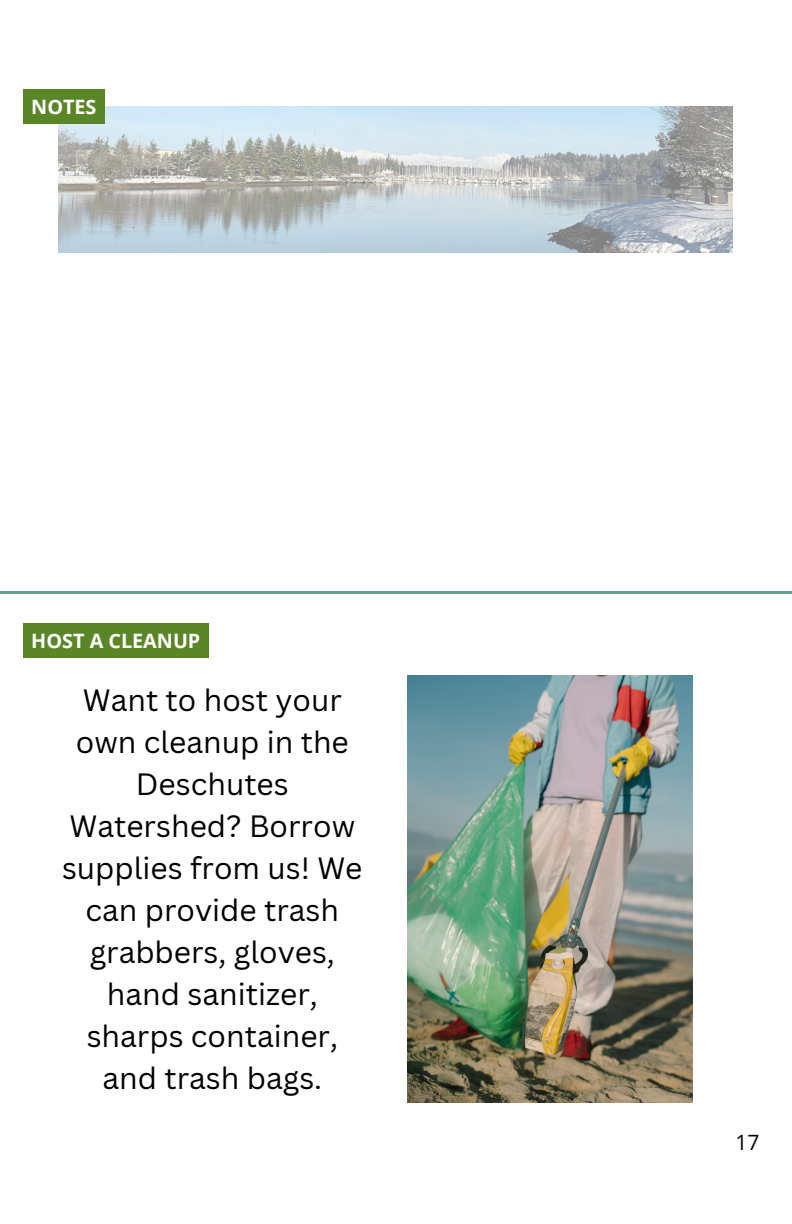
<style>
.page{position:relative;width:792px;height:1224px;background:#fff}
.page>*{position:absolute;margin:0;border:0;box-sizing:border-box;transform-origin:0 0}
.t1{font:30px/42px "Canva Sans";color:#000;text-align:center}
.t2{font:21px "Open Sans";color:#000}
.t3{font:700 19.8px "Open Sans";color:#fff}
</style>
<div class="page">
<img style="left:59px;top:107px;width:674px;height:145px">
<img style="left:408px;top:675px;width:285px;height:428px">
<div style="left:23px;top:89px;width:82px;height:35px;background:#5a8628"></div>
<div style="left:23px;top:623px;width:185px;height:35px;background:#5a8628"></div>
<hr style="left:0;top:591px;width:792px;height:3px;background:#669f8f">
<p class="t3" style="left:31px;top:93px;width:67px">NOTES</p>
<p class="t3" style="left:31px;top:627px;width:171px">HOST A CLEANUP</p>
<p class="t1" style="left:62px;top:678px;width:302px">Want to host your own cleanup in the<br>Deschutes<br>Watershed? Borrow supplies from us! We can provide trash grabbers, gloves, hand sanitizer, sharps container, and trash bags.</p>
<p class="t2" style="left:736px;top:1128px;width:26px">17</p>
</div>
